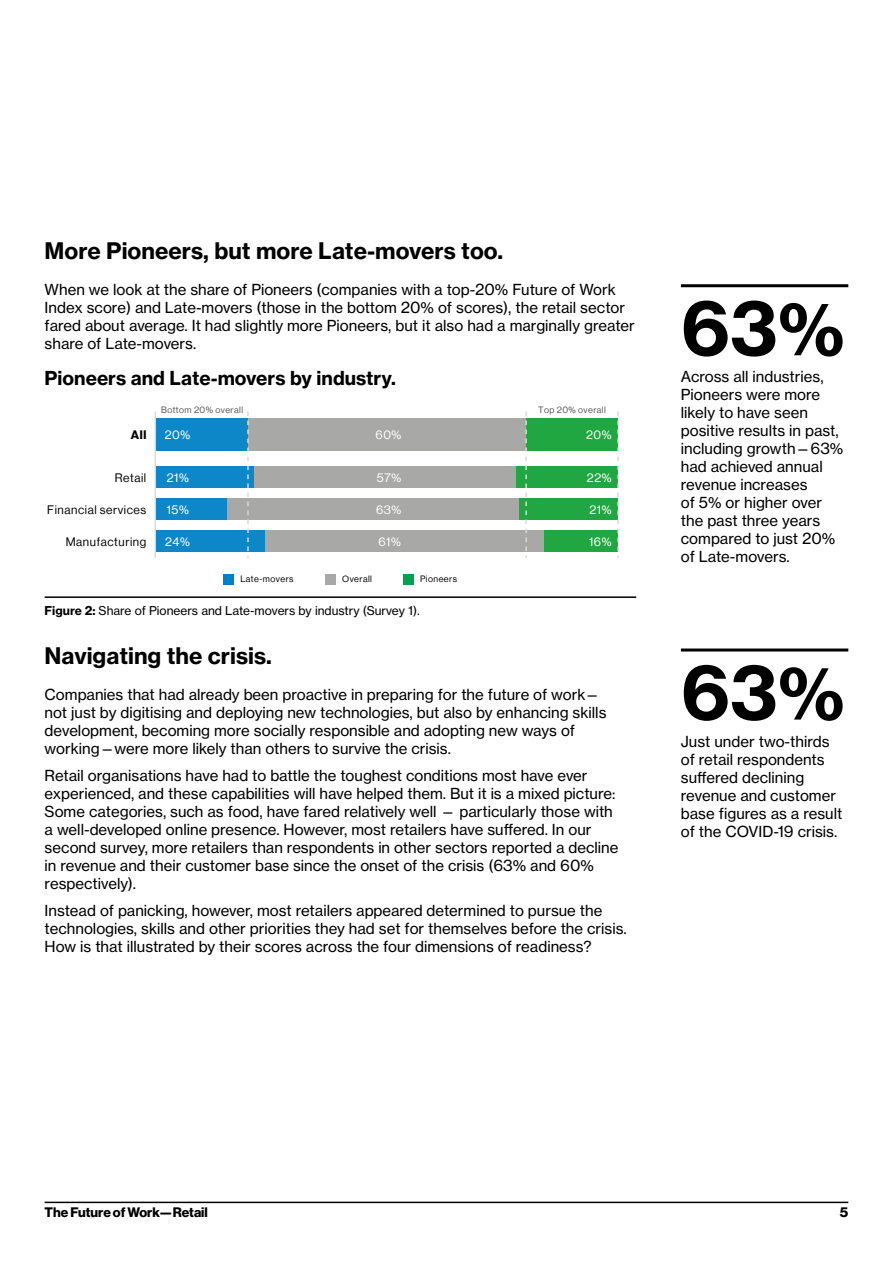
<style>
.page{position:relative;width:893px;height:1263px;background:#fff}
.page>*{position:absolute;margin:0;border:0;box-sizing:border-box;transform-origin:0 0}
.t1{font:700 72px "Verizon NHGTX";color:#000}
.t2{font:700 22.5px "Verizon NHGTX";color:#000}
.t3{font:700 18.9px "Verizon NHGTX";color:#000}
.t4{font:15px/18px "Verizon NHGTX";color:#000}
.t5{font:700 13.5px "Verizon NHGDS";color:#000}
.t6{font:12px "Verizon NHGTX";color:#000}
.t7{font:12px "Verizon NHGDS";letter-spacing:.05em;color:#fff}
.t8{font:12px "Verizon NHGDS";letter-spacing:.05em;color:#000}
.t9{font:700 12px "Verizon NHGDS";color:#000}
.t10{font:9px "Verizon NHGDS";letter-spacing:.05em;color:#575756}
.t11{font:9px "Verizon NHGDS";letter-spacing:.05em;color:#000}
.s1{font-weight:700}
</style>
<div class="page">
<hr style="left:45px;top:596px;width:591px;height:2px;background:#000">
<div style="left:192px;top:467px;width:378px;height:21px;background:#a8a8a7"></div>
<div style="left:156px;top:467px;width:98px;height:21px;background:#0e87c9"></div>
<div style="left:517px;top:467px;width:101px;height:21px;background:#21a741"></div>
<div style="left:192px;top:498px;width:378px;height:22px;background:#a8a8a7"></div>
<div style="left:156px;top:498px;width:71px;height:22px;background:#0e87c9"></div>
<div style="left:519px;top:498px;width:99px;height:22px;background:#21a741"></div>
<div style="left:192px;top:530px;width:378px;height:22px;background:#a8a8a7"></div>
<div style="left:156px;top:530px;width:109px;height:22px;background:#0e87c9"></div>
<div style="left:544px;top:530px;width:74px;height:22px;background:#21a741"></div>
<div style="left:192px;top:418px;width:378px;height:33px;background:#a8a8a7"></div>
<div style="left:156px;top:418px;width:92px;height:33px;background:#0e87c9"></div>
<div style="left:526px;top:418px;width:92px;height:33px;background:#21a741"></div>
<div style="left:223px;top:574px;width:11px;height:10px;background:#0081c9"></div>
<div style="left:325px;top:574px;width:11px;height:10px;background:#a8a8a7"></div>
<div style="left:403px;top:574px;width:11px;height:10px;background:#00a24c"></div>
<svg style="left:617px;top:412px;width:2px;height:146px"></svg>
<svg style="left:525px;top:412px;width:2px;height:146px"></svg>
<svg style="left:247px;top:412px;width:2px;height:146px"></svg>
<hr style="left:155px;top:412px;width:1px;height:146px;background:#d8dadb">
<hr style="left:681px;top:648px;width:167px;height:3px;background:#000">
<hr style="left:681px;top:284px;width:167px;height:3px;background:#000">
<hr style="left:45px;top:1201px;width:803px;height:2px;background:#000">
<h2 class="t2" style="left:45px;top:237px;width:460px">More Pioneers, but more Late-movers too.</h2>
<p class="t4" style="left:45px;top:281px;width:592px">When we look at the share of Pioneers (companies with a top-20% Future of Work Index score) and Late-movers (those in the bottom 20% of scores), the retail sector fared about average. It had slightly more Pioneers, but it also had a marginally greater share of Late-movers.</p>
<p class="t3" style="left:45px;top:367px;width:353px">Pioneers and Late-movers by industry.</p>
<p class="t10" style="left:161px;top:404px;width:83px">Bottom 20% overall</p>
<p class="t10" style="left:538px;top:404px;width:69px">Top 20% overall</p>
<p class="t9" style="left:131px;top:428px;width:17px">All</p>
<p class="t7" style="left:165px;top:428px;width:27px">20%</p>
<p class="t7" style="left:376px;top:428px;width:27px">60%</p>
<p class="t7" style="left:586px;top:428px;width:27px">20%</p>
<p class="t8" style="left:115px;top:471px;width:33px">Retail</p>
<p class="t7" style="left:167px;top:471px;width:24px">21%</p>
<p class="t7" style="left:377px;top:471px;width:26px">57%</p>
<p class="t7" style="left:586px;top:471px;width:27px">26%</p>
<p class="t7" style="left:594px;top:471px;width:8px">2</p>
<p class="t8" style="left:47px;top:503px;width:101px">Financial services</p>
<p class="t7" style="left:167px;top:503px;width:24px">15%</p>
<p class="t7" style="left:376px;top:503px;width:27px">63%</p>
<p class="t7" style="left:589px;top:503px;width:24px">21%</p>
<p class="t8" style="left:66px;top:534px;width:82px">Manufacturing</p>
<p class="t7" style="left:165px;top:534px;width:26px">24%</p>
<p class="t7" style="left:378px;top:534px;width:24px">61%</p>
<p class="t7" style="left:589px;top:534px;width:24px">16%</p>
<p class="t11" style="left:241px;top:574px;width:54px">Late-movers</p>
<p class="t11" style="left:342px;top:574px;width:31px">Overall</p>
<p class="t11" style="left:420px;top:574px;width:38px">Pioneers</p>
<p class="t6" style="left:45px;top:603px;width:377px"><span class="s1">Figure 2:</span> Share of Pioneers and Late-movers by industry (Survey 1).</p>
<h2 class="t2" style="left:45px;top:642px;width:229px">Navigating the crisis.</h2>
<p class="t4" style="left:45px;top:686px;width:563px">Companies that had already been proactive in preparing for the future of work— not just by digitising and deploying new technologies, but also by enhancing skills development, becoming more socially responsible and adopting new ways of working—were more likely than others to survive the crisis.</p>
<p class="t4" style="left:45px;top:767px;width:575px">Retail organisations have had to battle the toughest conditions most have ever experienced, and these capabilities will have helped them. But it is a mixed picture:<br>Some categories, such as food, have fared relatively well — particularly those with a well-developed online presence. However, most retailers have suffered. In our second survey, more retailers than respondents in other sectors reported a decline in revenue and their customer base since the onset of the crisis (63% and 60% respectively).</p>
<p class="t4" style="left:45px;top:902px;width:584px">Instead of panicking, however, most retailers appeared determined to pursue the technologies, skills and other priorities they had set for themselves before the crisis.<br>How is that illustrated by their scores across the four dimensions of readiness?</p>
<h1 class="t1" style="left:681px;top:283px;width:165px">63%</h1>
<p class="t4" style="left:681px;top:367px;width:164px">Across all industries,<br>Pioneers were more likely to have seen positive results in past, including growth—63% had achieved annual revenue increases<br>of 5% or higher over the past three years compared to just 20% of Late-movers.</p>
<h1 class="t1" style="left:681px;top:648px;width:165px">63%</h1>
<p class="t4" style="left:681px;top:732px;width:163px">Just under two-thirds of retail respondents suffered declining revenue and customer base figures as a result of the COVID-19 crisis.</p>
<p class="t5" style="left:45px;top:1205px;width:165px">The Future of Work—Retail</p>
<p class="t5" style="left:840px;top:1205px;width:10px">5</p>
</div>
